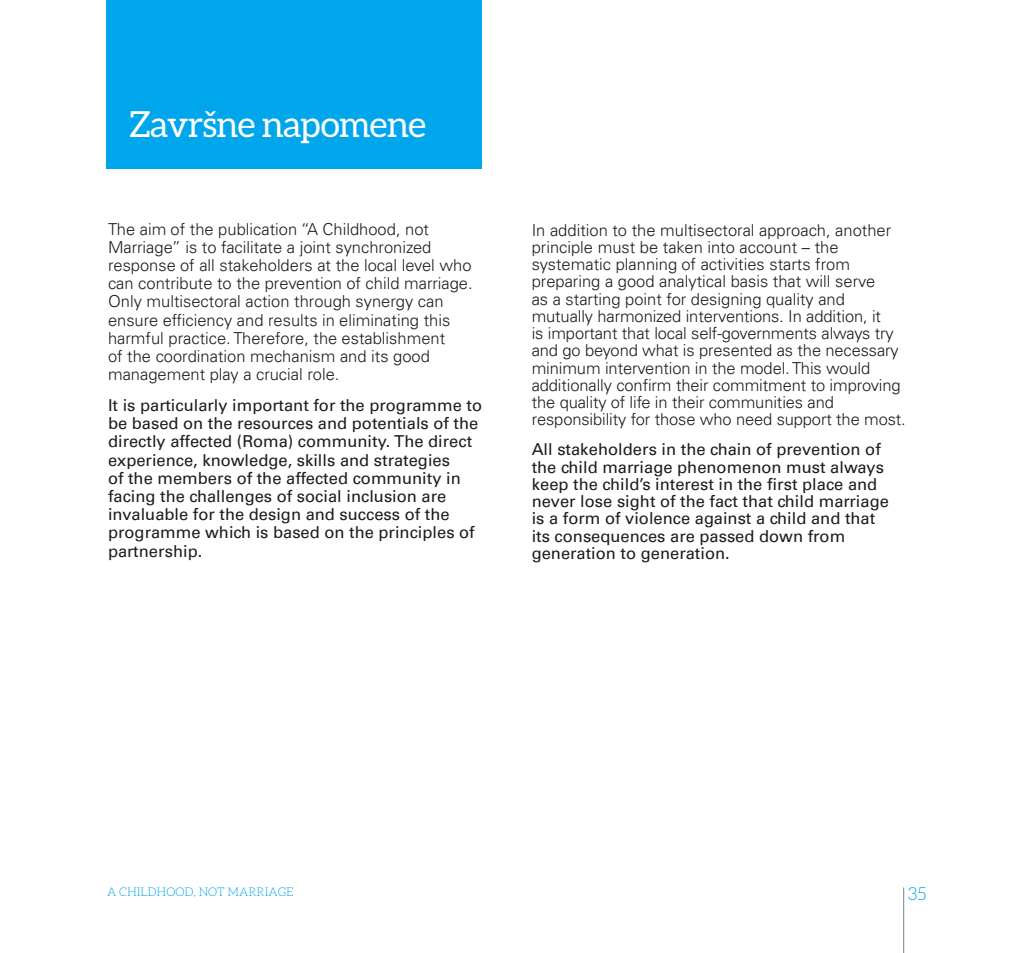
<style>
.page{position:relative;width:1012px;height:953px;background:#fff}
.page>*{position:absolute;margin:0;border:0;box-sizing:border-box;transform-origin:0 0}
.t1{font:36px "Aleo";letter-spacing:-.025em;color:#fff}
.t2{font:300 18px "Aleo";color:#00a6eb}
.t3{font:300 16.5px/17.2px "Univers LT Pro 45";color:#1b1c20}
.t4{font:16.5px/18.1px "Univers LT Pro 55 Roman";color:#1b1c20}
.t5{font:300 12px "Aleo";color:#00a6eb}
</style>
<div class="page">
<hr style="left:903px;top:887px;width:1px;height:65px;background:#818084">
<div style="left:107px;top:0;width:375px;height:169px;background:#00a6eb"></div>
<h1 class="t1" style="left:129px;top:104px;width:298px">Završne napomene</h1>
<p class="t3" style="left:108px;top:219px;width:366px;line-height:18.1px">The aim of the publication “A Childhood, not Marriage” is to facilitate a joint synchronized response of all stakeholders at the local level who can contribute to the prevention of child marriage.<br>Only multisectoral action through synergy can ensure efficiency and results in eliminating this harmful practice. Therefore, the establishment<br>of the coordination mechanism and its good management play a crucial role.</p>
<p class="t4" style="left:108px;top:395px;width:376px">It is particularly important for the programme to be based on the resources and potentials of the directly affected (Roma) community. The direct experience, knowledge, skills and strategies<br>of the members of the affected community in facing the challenges of social inclusion are invaluable for the design and success of the programme which is based on the principles of partnership.</p>
<p class="t3" style="left:532px;top:220px;width:376px">In addition to the multisectoral approach, another principle must be taken into account – the systematic planning of activities starts from preparing a good analytical basis that will serve<br>as a starting point for designing quality and mutually harmonized interventions. In addition, it<br>is important that local self-governments always try and go beyond what is presented as the necessary minimum intervention in the model. This would additionally confirm their commitment to improving the quality of life in their communities and responsibility for those who need support the most.</p>
<p class="t4" style="left:532px;top:440px;width:359px;line-height:17.2px">All stakeholders in the chain of prevention of the child marriage phenomenon must always keep the child’s interest in the first place and never lose sight of the fact that child marriage is a form of violence against a child and that its consequences are passed down from generation to generation.</p>
<p class="t5" style="left:107px;top:884px;width:188px">A CHILDHOOD, NOT MARRIAGE</p>
<p class="t2" style="left:908px;top:884px;width:20px">35</p>
</div>
